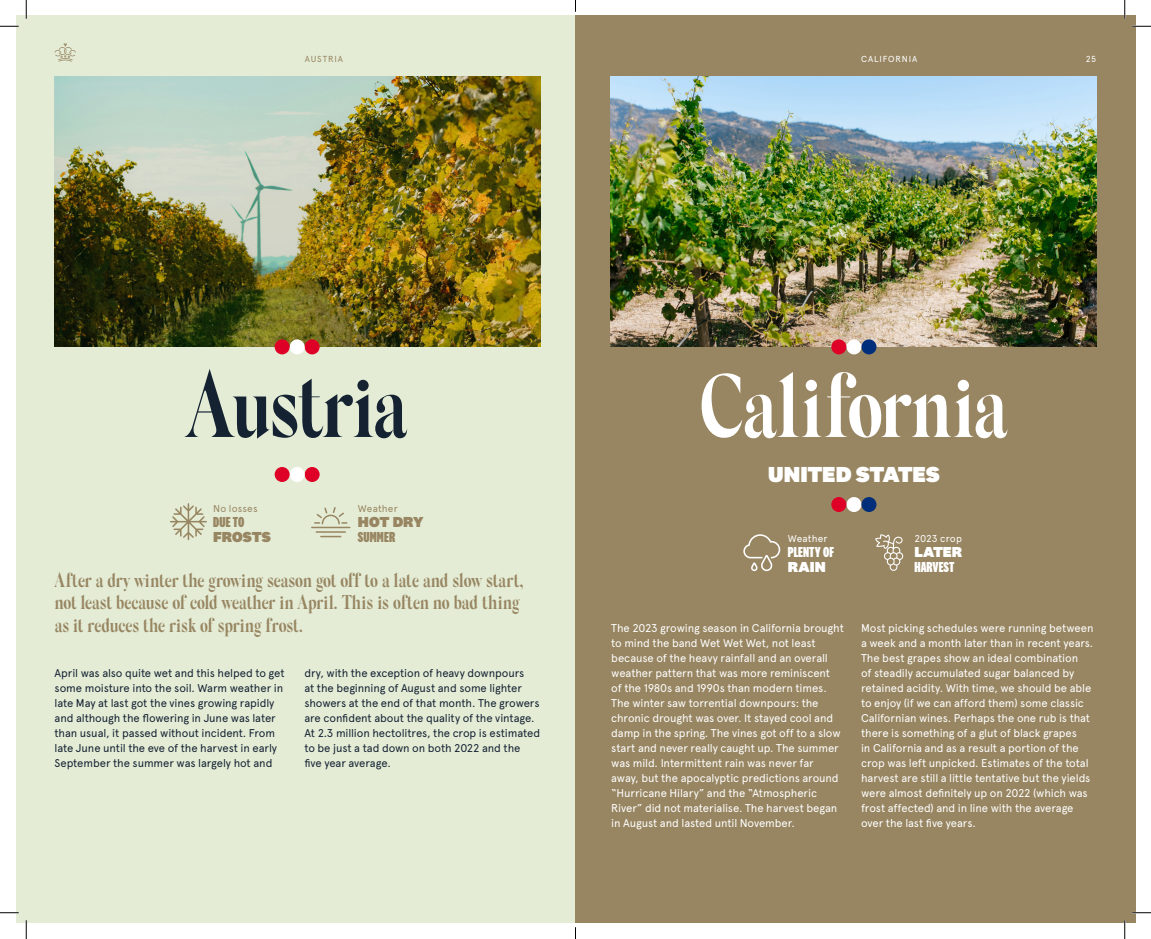
<style>
.page{position:relative;width:1151px;height:939px;background:#fff}
.page>*{position:absolute;margin:0;border:0;box-sizing:border-box;transform-origin:0 0}
.t1{font:600 90px "Silk Serif Condensed";letter-spacing:-.02em;color:#fff}
.t2{font:600 90px "Silk Serif Condensed";letter-spacing:-.04em;color:#142232}
.t3{font:900 22.5px "National 2";letter-spacing:-.01em;color:#fff}
.t4{font:600 20px/22.5px "Silk Serif Condensed";letter-spacing:-.025em;color:#988662}
.t5{font:900 15px/15px "National 2";color:#988662}
.t6{font:800 15px "National 2 Compressed";color:#fff}
.t7{font:900 15px "National 2";letter-spacing:.005em;color:#fff}
.t8{font:800 15px "National 2 Compressed";color:#988662}
.t9{font:11.25px/15px "Apercu";letter-spacing:-.01em;color:#fff}
.t10{font:11.25px/15px "Apercu";letter-spacing:-.01em;color:#142232}
.t11{font:10px "Apercu";letter-spacing:.01em;color:#fff}
.t12{font:10px "Apercu";letter-spacing:.015em;color:#988662}
.t13{font:8.75px "Apercu";letter-spacing:.095em;color:#fff}
.t14{font:8.75px "Apercu";letter-spacing:.095em;color:#988662}
.s1{font-family:"National 2 Compressed";font-weight:800}
</style>
<div class="page">
<div style="left:16px;top:16px;width:559px;height:907px;background:#e4ecd6"></div>
<img style="left:55px;top:77px;width:485px;height:270px">
<div style="left:305px;top:339px;width:15px;height:15px;background:#de0027;border-radius:50%"></div>
<div style="left:290px;top:339px;width:15px;height:15px;background:#fff;border-radius:50%"></div>
<div style="left:275px;top:339px;width:15px;height:15px;background:#de0027;border-radius:50%"></div>
<div style="left:305px;top:467px;width:15px;height:15px;background:#de0027;border-radius:50%"></div>
<div style="left:290px;top:467px;width:15px;height:15px;background:#fff;border-radius:50%"></div>
<div style="left:275px;top:467px;width:15px;height:15px;background:#de0027;border-radius:50%"></div>
<div style="left:575px;top:16px;width:560px;height:907px;background:#988662"></div>
<img style="left:611px;top:77px;width:485px;height:270px">
<div style="left:846px;top:339px;width:15px;height:15px;background:#fefefe;border-radius:50%"></div>
<div style="left:861px;top:339px;width:15px;height:15px;background:#002e7b;border-radius:50%"></div>
<div style="left:831px;top:339px;width:15px;height:15px;background:#de0027;border-radius:50%"></div>
<div style="left:846px;top:497px;width:15px;height:15px;background:#fefefe;border-radius:50%"></div>
<div style="left:861px;top:497px;width:15px;height:15px;background:#002e7b;border-radius:50%"></div>
<div style="left:831px;top:497px;width:15px;height:15px;background:#de0027;border-radius:50%"></div>
<svg style="left:743px;top:534px;width:37px;height:37px"></svg>
<svg style="left:875px;top:534px;width:28px;height:36px"></svg>
<svg style="left:55px;top:43px;width:21px;height:19px"></svg>
<svg style="left:170px;top:503px;width:37px;height:37px"></svg>
<hr style="left:311px;top:526px;width:39px;height:2px;background:#988662">
<hr style="left:316px;top:531px;width:30px;height:1px;background:#988662">
<hr style="left:320px;top:535px;width:21px;height:2px;background:#988662">
<svg style="left:314px;top:507px;width:33px;height:17px"></svg>
<svg style="left:0;top:25px;width:19px;height:2px"></svg>
<svg style="left:1132px;top:25px;width:19px;height:2px"></svg>
<svg style="left:0;top:912px;width:19px;height:1px"></svg>
<svg style="left:1132px;top:911px;width:19px;height:2px"></svg>
<svg style="left:25px;top:0;width:2px;height:19px"></svg>
<svg style="left:25px;top:920px;width:2px;height:18px"></svg>
<svg style="left:1124px;top:0;width:1px;height:19px"></svg>
<svg style="left:1124px;top:920px;width:1px;height:18px"></svg>
<p class="t14" style="left:305px;top:53px;width:40px">AUSTRIA</p>
<p class="t13" style="left:861px;top:53px;width:58px">CALIFORNIA</p>
<p class="t13" style="left:1086px;top:53px;width:12px">25</p>
<p class="t2" style="left:186px;top:356px;width:224px">Austria</p>
<p class="t12" style="left:213px;top:502px;width:46px">No losses</p>
<p class="t8" style="left:213px;top:513px;width:33px">DUE TO</p>
<p class="t5" style="left:213px;top:529px;width:59px">FROSTS</p>
<p class="t12" style="left:358px;top:502px;width:41px">Weather</p>
<p class="t5" style="left:358px;top:514px;width:67px">HOT DRY<br><span class="s1">SUMMER</span></p>
<p class="t4" style="left:54px;top:570px;width:471px">After a dry winter the growing season got off to a late and slow start, not least because of cold weather in April. This is often no bad thing as it reduces the risk of spring frost.</p>
<p class="t10" style="left:55px;top:665px;width:232px">April was also quite wet and this helped to get some moisture into the soil. Warm weather in late May at last got the vines growing rapidly and although the flowering in June was later than usual, it passed without incident. From late June until the eve of the harvest in early September the summer was largely hot and</p>
<p class="t10" style="left:304px;top:665px;width:237px">dry, with the exception of heavy downpours<br>at the beginning of August and some lighter showers at the end of that month. The growers are confident about the quality of the vintage.<br>At 2.3 million hectolitres, the crop is estimated to be just a tad down on both 2022 and the five year average.</p>
<p class="t1" style="left:699px;top:356px;width:311px">California</p>
<p class="t3" style="left:768px;top:460px;width:173px">UNITED STATES</p>
<p class="t11" style="left:788px;top:532px;width:41px">Weather</p>
<p class="t6" style="left:788px;top:543px;width:47px">PLENTY OF</p>
<p class="t7" style="left:788px;top:557px;width:39px">RAIN</p>
<p class="t11" style="left:914px;top:532px;width:49px">2023 crop</p>
<p class="t7" style="left:914px;top:542px;width:49px">LATER</p>
<p class="t6" style="left:914px;top:558px;width:42px">HARVEST</p>
<p class="t9" style="left:611px;top:620px;width:234px">The 2023 growing season in California brought to mind the band Wet Wet Wet, not least because of the heavy rainfall and an overall weather pattern that was more reminiscent<br>of the 1980s and 1990s than modern times.<br>The winter saw torrential downpours: the chronic drought was over. It stayed cool and damp in the spring. The vines got off to a slow start and never really caught up. The summer was mild. Intermittent rain was never far away, but the apocalyptic predictions around “Hurricane Hilary” and the “Atmospheric River” did not materialise. The harvest began in August and lasted until November.</p>
<p class="t9" style="left:861px;top:620px;width:234px">Most picking schedules were running between a week and a month later than in recent years.<br>The best grapes show an ideal combination<br>of steadily accumulated sugar balanced by retained acidity. With time, we should be able to enjoy (if we can afford them) some classic Californian wines. Perhaps the one rub is that there is something of a glut of black grapes<br>in California and as a result a portion of the crop was left unpicked. Estimates of the total harvest are still a little tentative but the yields were almost definitely up on 2022 (which was frost affected) and in line with the average over the last five years.</p>
</div>
